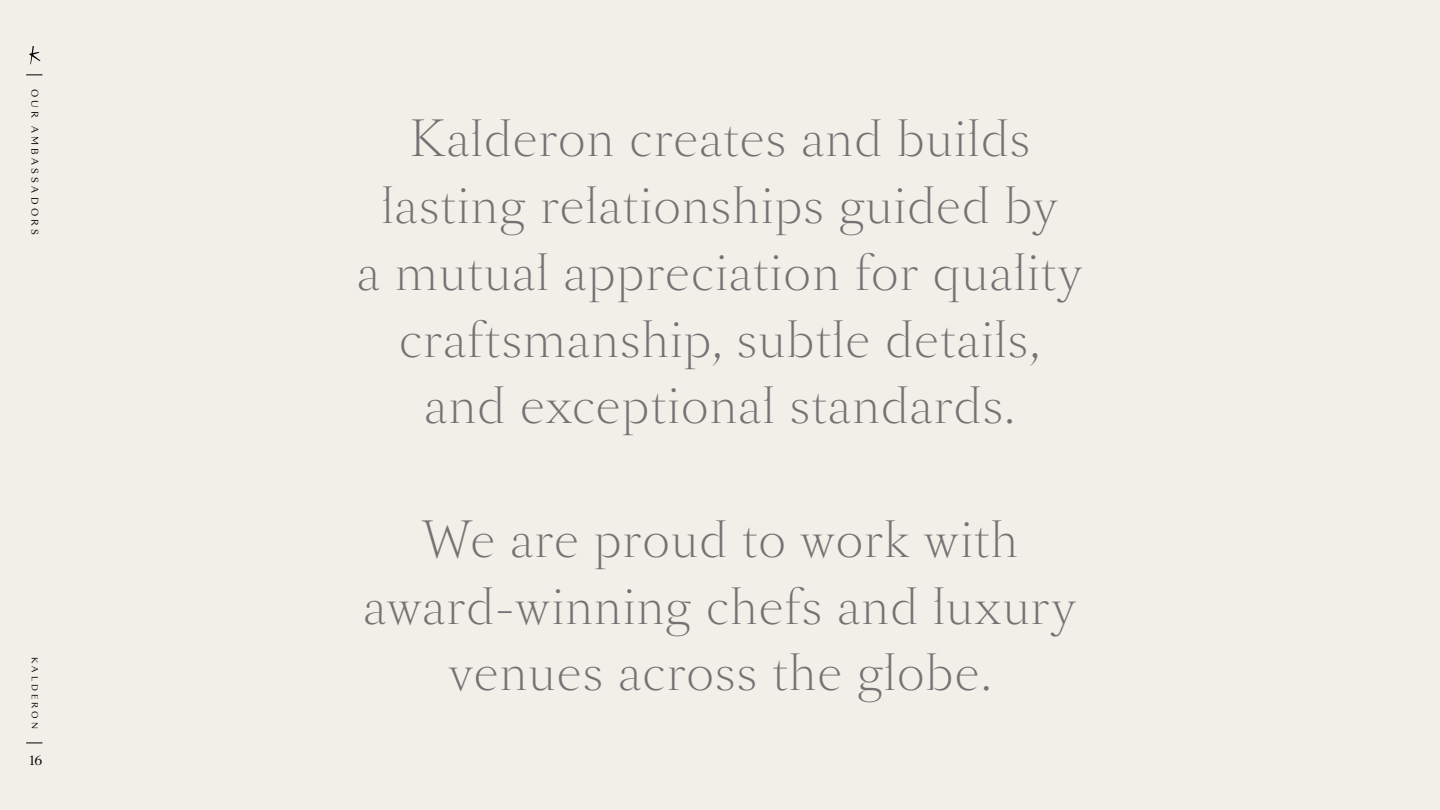
<style>
.page{position:relative;width:1440px;height:810px;background:#f2eee8}
.page>*{position:absolute;margin:0;border:0;box-sizing:border-box;transform-origin:0 0}
.t1{font:300 46.5px/66.8px "Sang Bleu OG Serif";letter-spacing:.04em;color:#737373;text-align:center}
.t2{font:12.83px "Sang Bleu OG Serif";color:#000}
.t3{font:9px "Sang Bleu Sunrise Trial";letter-spacing:.37em;color:#000}
.t4{font:8.25px "Sang Bleu Sunrise Trial";letter-spacing:.37em;color:#000}
</style>
<div class="page">
<svg style="left:29px;top:46px;width:11px;height:18px"></svg>
<svg style="left:26px;top:743px;width:16px;height:1px"></svg>
<svg style="left:26px;top:75px;width:16px;height:1px"></svg>
<p class="t3" style="left:41px;top:88px;width:31px;rotate:90deg">OUR</p>
<p class="t3" style="left:41px;top:126px;width:111px;rotate:90deg">AMBASSADORS</p>
<p class="t4" style="left:40px;top:657px;width:73px;rotate:90deg">KALDERON</p>
<p class="t2" style="left:30px;top:752px;width:14px">16</p>
<p class="t1" style="left:357px;top:108px;width:727px">Kalderon creates and builds lasting relationships guided by<br>a mutual appreciation for quality craftsmanship, subtle details, and exceptional standards.</p>
<p class="t1" style="left:364px;top:509px;width:714px">We are proud to work with award-winning chefs and luxury venues across the globe.</p>
</div>
